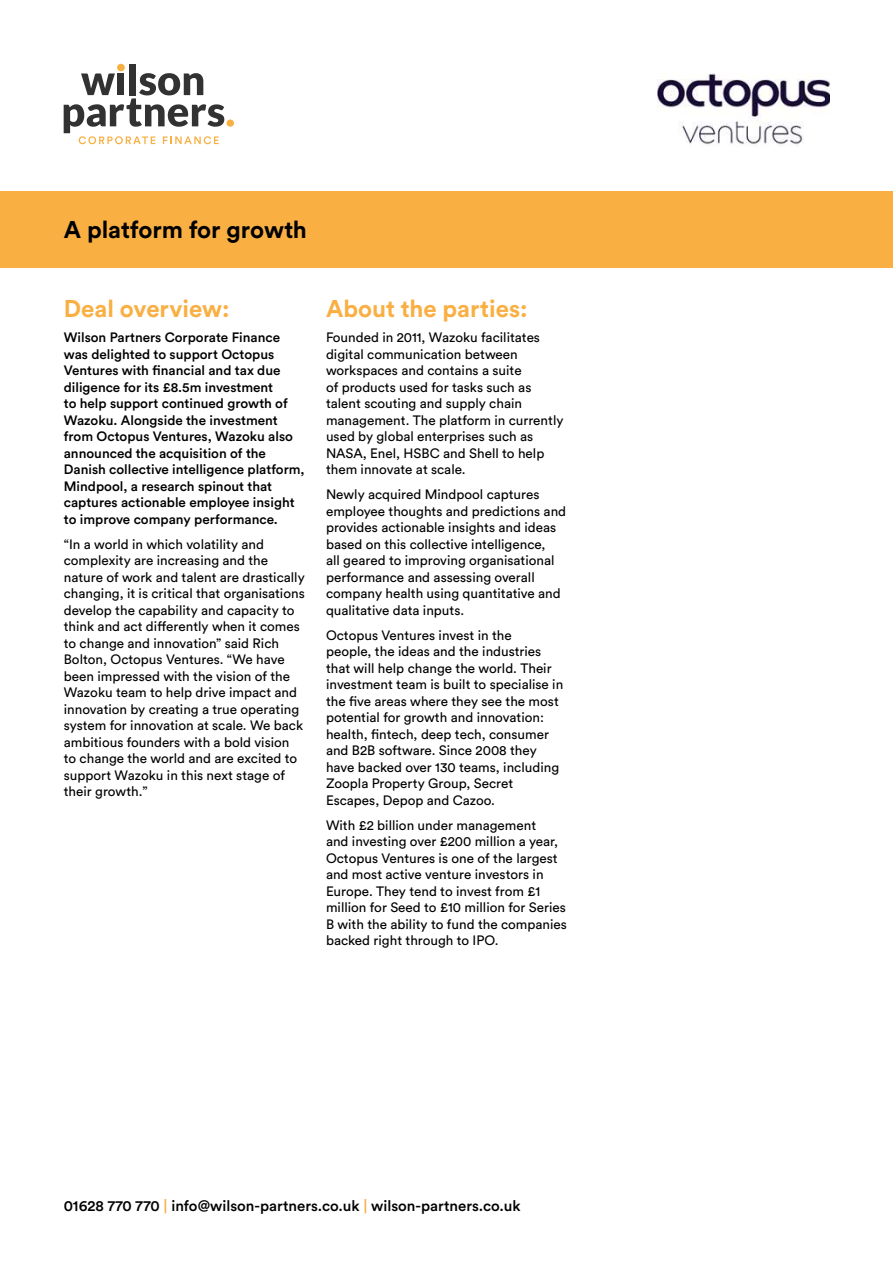
<style>
.page{position:relative;width:893px;height:1263px;background:#fff}
.page>*{position:absolute;margin:0;border:0;box-sizing:border-box;transform-origin:0 0}
.t1{font:700 24px "Circular Std";color:#f9af42}
.t2{font:700 24px "Circular Std";color:#000}
.t3{font:500 15px "Circular Std";color:#000}
.t4{font:13.5px/16.5px "Circular Std";color:#000}
.t5{font:500 13.5px/16.5px "Circular Std";color:#000}
.s1{color:#f9af42}
</style>
<div class="page">
<div style="left:0;top:191px;width:893px;height:77px;background:#f9af42"></div>
<svg style="left:64px;top:64px;width:170px;height:80px"></svg>
<img style="left:657px;top:73px;width:172px;height:73px">
<h1 class="t2" style="left:64px;top:221px;width:245px">A platform for growth</h1>
<h1 class="t1" style="left:64px;top:299px;width:167px">Deal overview:</h1>
<p class="t5" style="left:64px;top:330px;width:242px">Wilson Partners Corporate Finance was delighted to support Octopus Ventures with financial and tax due diligence for its £8.5m investment<br>to help support continued growth of Wazoku. Alongside the investment from Octopus Ventures, Wazoku also announced the acquisition of the Danish collective intelligence platform, Mindpool, a research spinout that captures actionable employee insight to improve company performance.</p>
<p class="t4" style="left:64px;top:537px;width:242px">“In a world in which volatility and complexity are increasing and the nature of work and talent are drastically changing, it is critical that organisations develop the capability and capacity to think and act differently when it comes to change and innovation” said Rich Bolton, Octopus Ventures. “We have been impressed with the vision of the Wazoku team to help drive impact and innovation by creating a true operating system for innovation at scale. We back ambitious founders with a bold vision to change the world and are excited to support Wazoku in this next stage of their growth.”</p>
<h1 class="t1" style="left:326px;top:299px;width:203px">About the parties:</h1>
<p class="t4" style="left:326px;top:330px;width:239px">Founded in 2011, Wazoku facilitates digital communication between workspaces and contains a suite<br>of products used for tasks such as talent scouting and supply chain management. The platform in currently used by global enterprises such as<br>NASA, Enel, HSBC and Shell to help them innovate at scale.</p>
<p class="t4" style="left:326px;top:487px;width:242px">Newly acquired Mindpool captures employee thoughts and predictions and provides actionable insights and ideas based on this collective intelligence,<br>all geared to improving organisational performance and assessing overall company health using quantitative and qualitative data inputs.</p>
<p class="t4" style="left:326px;top:628px;width:239px">Octopus Ventures invest in the<br>people, the ideas and the industries that will help change the world. Their investment team is built to specialise in the five areas where they see the most potential for growth and innovation: health, fintech, deep tech, consumer and B2B software. Since 2008 they have backed over 130 teams, including Zoopla Property Group, Secret Escapes, Depop and Cazoo.</p>
<p class="t4" style="left:326px;top:818px;width:242px">With £2 billion under management<br>and investing over £200 million a year, Octopus Ventures is one of the largest and most active venture investors in Europe. They tend to invest from £1 million for Seed to £10 million for Series B with the ability to fund the companies backed right through to IPO.</p>
<p class="t3" style="left:64px;top:1199px;width:458px">01628 770 770 <span class="s1">|</span> info@wilson-partners.co.uk <span class="s1">|</span> wilson-partners.co.uk</p>
</div>
